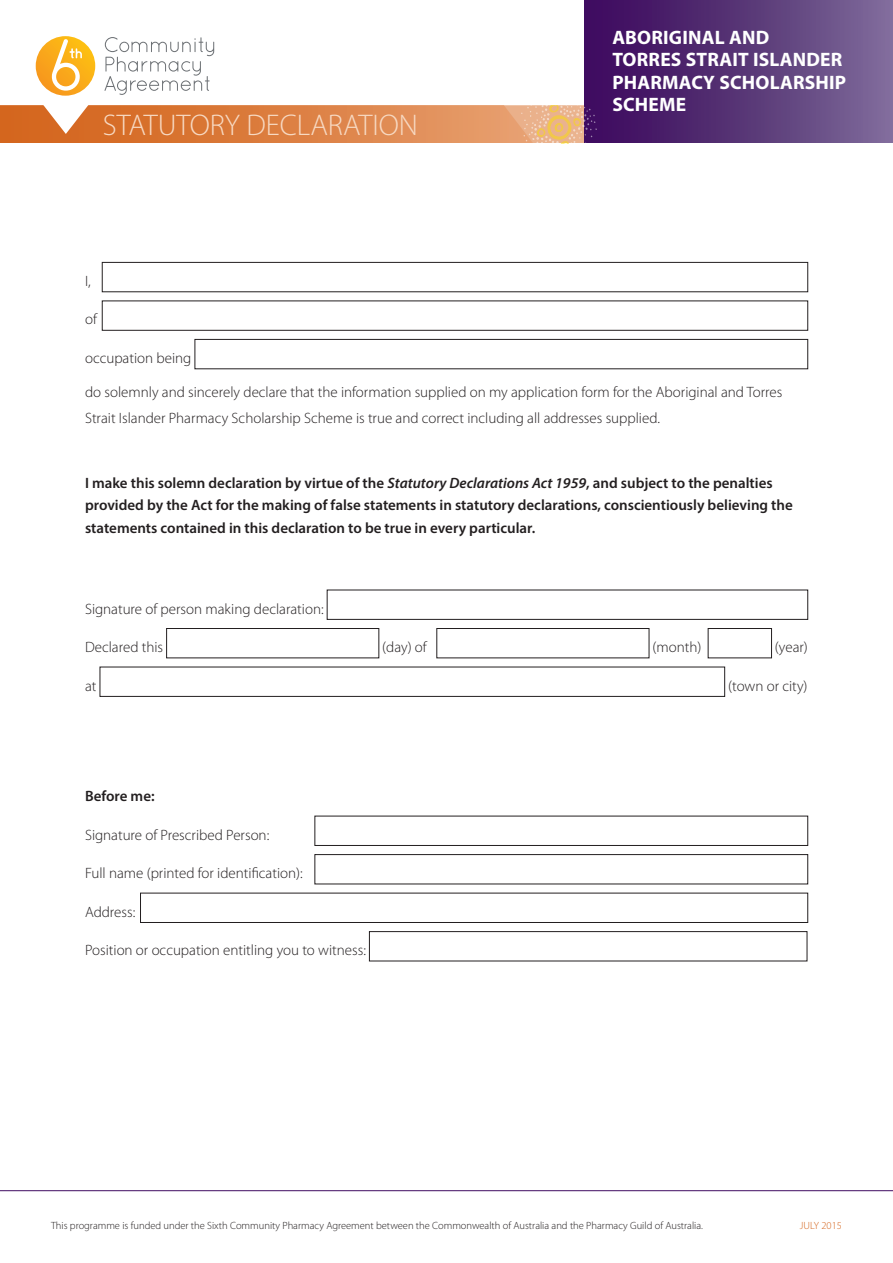
<style>
.page{position:relative;width:893px;height:1263px;background:#fff}
.page>*{position:absolute;margin:0;border:0;box-sizing:border-box;transform-origin:0 0}
.t1{font:300 30px "Myriad Pro";color:#f7d9c2}
.t2{font:700 19.5px/22.5px "Myriad Pro";letter-spacing:.01em;color:#fff}
.t3{font:300 15px/25.5px "Myriad Pro";color:#231f20}
.t4{font:600 15px/22.5px "Myriad Pro";color:#231f20}
.t5{font:300 10.5px "Myriad Pro";color:#231f20}
.t6{font:300 10.5px "Myriad Pro";color:#d4631a}
.s1{font-style:italic}
</style>
<div class="page">
<hr style="left:0;top:1190px;width:893px;height:1px;background:#3f0c61">
<svg style="left:0;top:105px;width:521px;height:38px;background:#dc8043"></svg>
<div style="left:585px;top:0;width:308px;height:213px;background:linear-gradient(to right,#380559,#7c6997)"></div>
<svg style="left:43px;top:105px;width:46px;height:29px"></svg>
<div style="left:0;top:144px;width:893px;height:87px;background:#fff"></div>
<div style="left:102px;top:262px;width:706px;height:30px;border:1px solid #231f20"></div>
<div style="left:195px;top:339px;width:613px;height:30px;border:1px solid #231f20"></div>
<div style="left:327px;top:590px;width:481px;height:30px;border:1px solid #231f20"></div>
<div style="left:166px;top:628px;width:213px;height:30px;border:1px solid #231f20"></div>
<div style="left:437px;top:628px;width:212px;height:30px;border:1px solid #231f20"></div>
<div style="left:708px;top:628px;width:64px;height:30px;border:1px solid #231f20"></div>
<div style="left:100px;top:667px;width:625px;height:30px;border:1px solid #231f20"></div>
<div style="left:315px;top:816px;width:493px;height:30px;border:1px solid #231f20"></div>
<div style="left:315px;top:854px;width:493px;height:30px;border:1px solid #231f20"></div>
<div style="left:140px;top:893px;width:668px;height:30px;border:1px solid #231f20"></div>
<div style="left:369px;top:931px;width:438px;height:30px;border:1px solid #231f20"></div>
<svg style="left:104px;top:37px;width:110px;height:58px"></svg>
<svg style="left:36px;top:36px;width:59px;height:60px"></svg>
<svg style="left:52px;top:39px;width:30px;height:52px"></svg>
<svg style="left:521px;top:105px;width:76px;height:39px;background:#d09e84"></svg>
<h1 class="t1" style="left:103px;top:109px;width:317px">STATUTORY DECLARATION</h1>
<h2 class="t2" style="left:612px;top:25px;width:235px">ABORIGINAL AND<br>TORRES STRAIT ISLANDER<br>PHARMACY SCHOLARSHIP<br>SCHEME</h2>
<p class="t3" style="left:85px;top:268px;width:7px">I,</p>
<p class="t3" style="left:85px;top:307px;width:13px">of</p>
<p class="t3" style="left:85px;top:345px;width:108px">occupation being</p>
<p class="t3" style="left:85px;top:379px;width:699px">do solemnly and sincerely declare that the information supplied on my application form for the Aboriginal and Torres<br>Strait Islander Pharmacy Scholarship Scheme is true and correct including all addresses supplied.</p>
<p class="t4" style="left:85px;top:471px;width:709px">I make this solemn declaration by virtue of the <span class="s1">Statutory Declarations Act 1959</span>, and subject to the penalties provided by the Act for the making of false statements in statutory declarations, conscientiously believing the statements contained in this declaration to be true in every particular.</p>
<p class="t3" style="left:85px;top:596px;width:240px">Signature of person making declaration:</p>
<p class="t3" style="left:85px;top:635px;width:80px">Declared this</p>
<p class="t3" style="left:382px;top:635px;width:46px">(day) of</p>
<p class="t3" style="left:652px;top:635px;width:50px">(month)</p>
<p class="t3" style="left:775px;top:635px;width:34px">(year)</p>
<p class="t3" style="left:85px;top:673px;width:13px">at</p>
<p class="t3" style="left:728px;top:673px;width:81px">(town or city)</p>
<p class="t4" style="left:85px;top:784px;width:71px">Before me:</p>
<p class="t3" style="left:85px;top:822px;width:186px">Signature of Prescribed Person:</p>
<p class="t3" style="left:85px;top:861px;width:219px">Full name (printed for identification):</p>
<p class="t3" style="left:85px;top:899px;width:52px">Address:</p>
<p class="t3" style="left:85px;top:938px;width:282px">Position or occupation entitling you to witness:</p>
<p class="t5" style="left:51px;top:1220px;width:653px">This programme is funded under the Sixth Community Pharmacy Agreement between the Commonwealth of Australia and the Pharmacy Guild of Australia.</p>
<p class="t6" style="left:800px;top:1220px;width:44px">JULY 2015</p>
</div>
